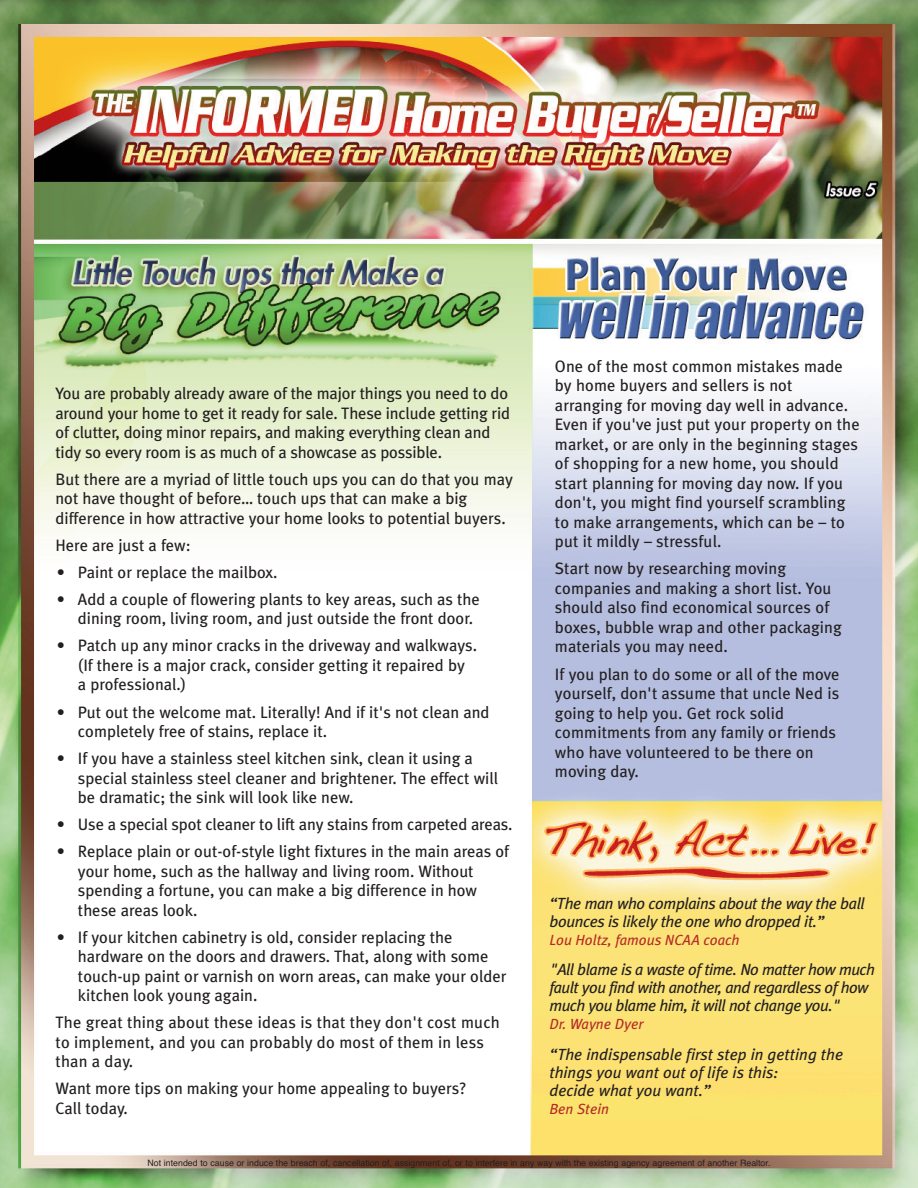
<style>
.page{position:relative;width:918px;height:1188px;background:#fff}
.page>*{position:absolute;margin:0;border:0;box-sizing:border-box;transform-origin:0 0}
.t1{font:16.5px/19.5px "Meta Plus";color:#231f20}
.t2{font:italic 16.2px/18px "Meta Plus";letter-spacing:-.02em;color:#231f20}
.t3{font:italic 16.2px/18px "Meta Plus";color:#231f20}
.t4{font:italic 14.7px "Meta Plus";color:#b52c27}
.t5{font:8.85px "Helvetica";color:#231f20}
</style>
<div class="page">
<img style="left:0;top:0;width:918px;height:1188px">
<p class="t1" style="left:55px;top:384px;width:456px">You are probably already aware of the major things you need to do around your home to get it ready for sale. These include getting rid of clutter, doing minor repairs, and making everything clean and tidy so every room is as much of a showcase as possible.</p>
<p class="t1" style="left:55px;top:469px;width:459px">But there are a myriad of little touch ups you can do that you may not have thought of before… touch ups that can make a big difference in how attractive your home looks to potential buyers.</p>
<p class="t1" style="left:55px;top:535px;width:137px">Here are just a few:</p>
<p class="t1" style="left:57px;top:562px;width:222px">• Paint or replace the mailbox.</p>
<p class="t1" style="left:78px;top:589px;width:403px;text-indent:-21px">• Add a couple of flowering plants to key areas, such as the dining room, living room, and just outside the front door.</p>
<p class="t1" style="left:78px;top:636px;width:401px;text-indent:-21px">• Patch up any minor cracks in the driveway and walkways. (If there is a major crack, consider getting it repaired by a professional.)</p>
<p class="t1" style="left:78px;top:702px;width:413px;text-indent:-21px">• Put out the welcome mat. Literally! And if it's not clean and completely free of stains, replace it.</p>
<p class="t1" style="left:78px;top:749px;width:422px;text-indent:-21px">• If you have a stainless steel kitchen sink, clean it using a special stainless steel cleaner and brightener. The effect will be dramatic; the sink will look like new.</p>
<p class="t1" style="left:57px;top:815px;width:457px">• Use a special spot cleaner to lift any stains from carpeted areas.</p>
<p class="t1" style="left:78px;top:842px;width:433px;text-indent:-21px">• Replace plain or out-of-style light fixtures in the main areas of your home, such as the hallway and living room. Without spending a fortune, you can make a big difference in how these areas look.</p>
<p class="t1" style="left:78px;top:927px;width:430px;text-indent:-21px">• If your kitchen cabinetry is old, consider replacing the hardware on the doors and drawers. That, along with some touch-up paint or varnish on worn areas, can make your older kitchen look young again.</p>
<p class="t1" style="left:55px;top:1013px;width:446px">The great thing about these ideas is that they don't cost much to implement, and you can probably do most of them in less than a day.</p>
<p class="t1" style="left:55px;top:1079px;width:413px">Want more tips on making your home appealing to buyers?<br>Call today.</p>
<p class="t1" style="left:555px;top:356px;width:306px">One of the most common mistakes made by home buyers and sellers is not arranging for moving day well in advance.<br>Even if you've just put your property on the market, or are only in the beginning stages of shopping for a new home, you should start planning for moving day now. If you don't, you might find yourself scrambling to make arrangements, which can be – to put it mildly – stressful.</p>
<p class="t1" style="left:555px;top:559px;width:288px">Start now by researching moving companies and making a short list. You should also find economical sources of boxes, bubble wrap and other packaging materials you may need.</p>
<p class="t1" style="left:555px;top:664px;width:286px">If you plan to do some or all of the move yourself, don't assume that uncle Ned is going to help you. Get rock solid commitments from any family or friends who have volunteered to be there on moving day.</p>
<p class="t2" style="left:549px;top:894px;width:317px">“The man who complains about the way the ball bounces is likely the one who dropped it.”</p>
<p class="t4" style="left:549px;top:931px;width:192px">Lou Holtz, famous NCAA coach</p>
<p class="t2" style="left:549px;top:961px;width:327px">"All blame is a waste of time. No matter how much fault you find with another, and regardless of how much you blame him, it will not change you."</p>
<p class="t4" style="left:549px;top:1016px;width:95px">Dr. Wayne Dyer</p>
<p class="t3" style="left:549px;top:1045px;width:295px">“The indispensable first step in getting the things you want out of life is this:<br>decide what you want.”</p>
<p class="t4" style="left:549px;top:1100px;width:61px">Ben Stein</p>
<p class="t5" style="left:148px;top:1157px;width:624px">Not intended to cause or induce the breach of, cancellation of, assignment of, or to interfere in any way with the existing agency agreement of another Realtor.</p>
</div>
